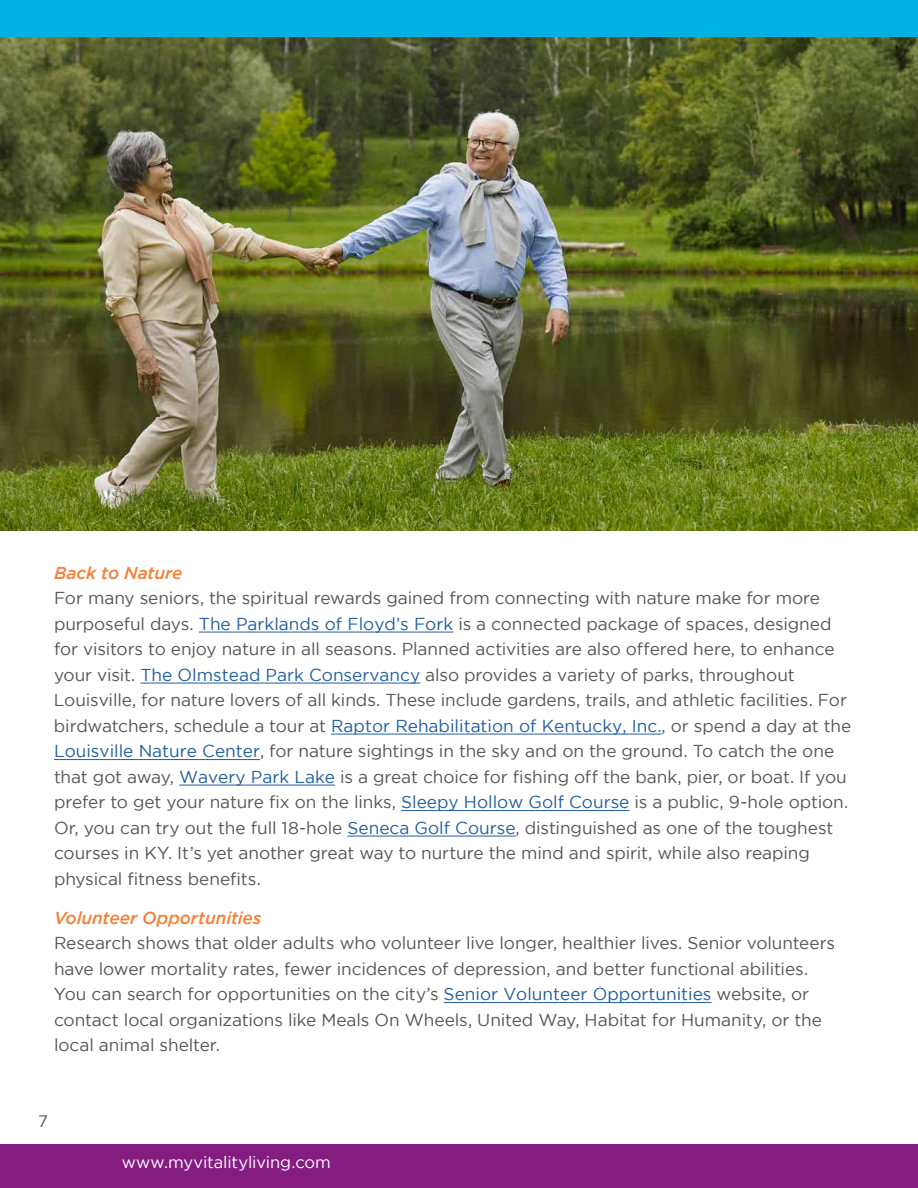
<style>
.page{position:relative;width:918px;height:1188px;background:#fff}
.page>*{position:absolute;margin:0;border:0;box-sizing:border-box;transform-origin:0 0}
.t1{font:17.25px/25.5px "Gotham";letter-spacing:-.005em;color:#55565a}
.t2{font:italic 500 17.25px "Gotham";letter-spacing:-.005em;color:#f58036}
.t3{font:16.5px "Gotham";letter-spacing:-.01em;color:#fff}
.t4{font:16.5px "Gotham";color:#55565a}
.s1{color:#215e9f}
</style>
<div class="page">
<div style="left:0;top:1144px;width:918px;height:44px;background:#851d81"></div>
<div style="left:0;top:0;width:918px;height:38px;background:#00b2e3"></div>
<hr style="left:199px;top:632px;width:254px;height:1px;background:#215e9f">
<hr style="left:140px;top:683px;width:280px;height:1px;background:#215e9f">
<hr style="left:331px;top:734px;width:331px;height:1px;background:#215e9f">
<hr style="left:54px;top:759px;width:206px;height:1px;background:#215e9f">
<hr style="left:179px;top:785px;width:156px;height:1px;background:#215e9f">
<hr style="left:401px;top:810px;width:228px;height:1px;background:#215e9f">
<hr style="left:347px;top:836px;width:169px;height:1px;background:#215e9f">
<hr style="left:444px;top:1002px;width:268px;height:1px;background:#215e9f">
<img style="left:0;top:38px;width:918px;height:493px">
<p class="t2" style="left:54px;top:566px;width:130px">Back to Nature</p>
<p class="t1" style="left:54px;top:587px;width:799px">For many seniors, the spiritual rewards gained from connecting with nature make for more purposeful days. <span class="s1">The Parklands of Floyd’s Fork</span> is a connected package of spaces, designed for visitors to enjoy nature in all seasons. Planned activities are also offered here, to enhance your visit. <span class="s1">The Olmstead Park Conservancy</span> also provides a variety of parks, throughout Louisville, for nature lovers of all kinds. These include gardens, trails, and athletic facilities. For birdwatchers, schedule a tour at <span class="s1">Raptor Rehabilitation of Kentucky, Inc.</span>, or spend a day at the <span class="s1">Louisville Nature Center</span>, for nature sightings in the sky and on the ground. To catch the one that got away, <span class="s1">Wavery Park Lake</span> is a great choice for fishing off the bank, pier, or boat. If you prefer to get your nature fix on the links, <span class="s1">Sleepy Hollow Golf Course</span> is a public, 9-hole option.<br>Or, you can try out the full 18-hole <span class="s1">Seneca Golf Course</span>, distinguished as one of the toughest courses in KY. It’s yet another great way to nurture the mind and spirit, while also reaping physical fitness benefits.</p>
<p class="t2" style="left:54px;top:911px;width:209px">Volunteer Opportunities</p>
<p class="t1" style="left:54px;top:932px;width:783px">Research shows that older adults who volunteer live longer, healthier lives. Senior volunteers have lower mortality rates, fewer incidences of depression, and better functional abilities.<br>You can search for opportunities on the city’s <span class="s1">Senior Volunteer Opportunities</span> website, or contact local organizations like Meals On Wheels, United Way, Habitat for Humanity, or the local animal shelter.</p>
<p class="t4" style="left:38px;top:1115px;width:11px">7</p>
<p class="t3" style="left:122px;top:1156px;width:211px">www.myvitalityliving.com</p>
</div>
